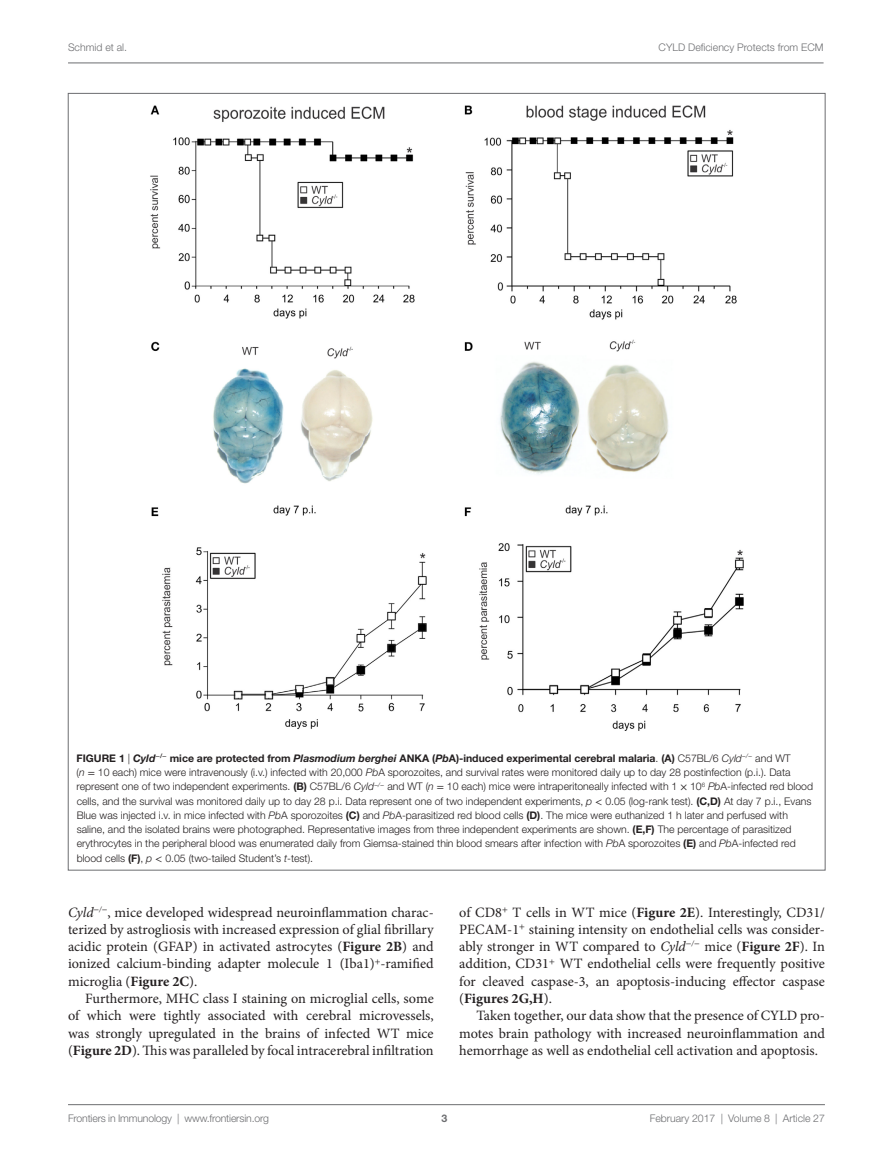
<style>
.page{position:relative;width:893px;height:1170px;background:#fff}
.page>*{position:absolute;margin:0;border:0;box-sizing:border-box;transform-origin:0 0}
.t1{font:14.25px/17.2px "Minion Pro";color:#231f20;text-align:justify}
.t2{font:300 10.5px/14.2px "Helvetica Neue LT Std";color:#231f20}
.t3{font:300 10.5px "Helvetica Neue LT Std";color:#6c6d70}
.t4{font:700 10.5px "Helvetica Neue LT Std";color:#6c6d70}
.s1{font-weight:700}
.s2{font-weight:700;font-style:italic}
.s3{font-style:italic}
.s4{font-family:"STIX General";font-weight:400}
</style>
<div class="page">
<img style="left:150px;top:105px;width:594px;height:626px">
<hr style="left:68px;top:1104px;width:757px;height:1px;background:#6c6d70">
<hr style="left:68px;top:63px;width:755px;height:1px;background:#6c6d70">
<p class="t3" style="left:68px;top:41px;width:61px">Schmid et al.</p>
<p class="t3" style="left:659px;top:41px;width:166px">CYLD Deficiency Protects from ECM</p>
<p class="t2" style="left:77px;top:750px;width:738px"><span class="s1">Figure 1</span> | <span class="s2">Cyld</span><sup>−</sup><sup>/</sup><sup>−</sup> <span class="s1">mice are protected from</span> <span class="s2">Plasmodium berghei</span> <span class="s1">AN KA (</span><span class="s2">Pb</span><span class="s1">A)-induced experimental cerebral malaria</span>. <span class="s1">(A)</span> C57BL/6 <span class="s3">Cyld</span><sup>−</sup><sup>/</sup><sup>−</sup> and WT<br>(<span class="s3">n</span> <span class="s4">=</span> 10 each) mice were intravenously (i.v.) infected with 20,000 <span class="s3">Pb</span>A sporozoites, and survival rates were monitored daily up to day 28 postinfection (p.i.). Data represent one of two independent experiments. <span class="s1">(B)</span> C57BL/6 <span class="s3">Cyld</span><sup>−</sup><sup>/</sup><sup>−</sup> and WT (<span class="s3">n</span> <span class="s4">=</span> 10 each) mice were intraperitoneally infected with 1 <span class="s4">×</span> 10<sup>6</sup> <span class="s3">Pb</span>A-infected red blood cells, and the survival was monitored daily up to day 28 p.i. Data represent one of two independent experiments, <span class="s3">p</span> <span class="s4">&lt;</span> 0.05 (log-rank test). <span class="s1">(C,D)</span> At day 7 p.i., Evans Blue was injected i.v. in mice infected with <span class="s3">Pb</span>A sporozoites <span class="s1">(C)</span> and <span class="s3">Pb</span>A-parasitized red blood cells <span class="s1">(D)</span>. The mice were euthanized 1 h later and perfused with saline, and the isolated brains were photographed. Representative images from three independent experiments are shown. <span class="s1">(E,F)</span> The percentage of parasitized erythrocytes in the peripheral blood was enumerated daily from Giemsa-stained thin blood smears after infection with <span class="s3">Pb</span>A sporozoites <span class="s1">(E)</span> and <span class="s3">Pb</span>A-infected red blood cells <span class="s1">(F)</span>, <span class="s3">p</span> <span class="s4">&lt;</span> 0.05 (two-tailed Student’s <span class="s3">t</span>-test).</p>
<p class="t1" style="left:68px;top:903px;width:367px"><span class="s3">Cyld</span><sup>−</sup><sup>/</sup><sup>−</sup>, mice developed widespread neuroinflammation charac&shy;terized by astrogliosis with increased expression of glial fibrillary acidic protein (GFAP) in activated astrocytes (<span class="s1">Figure 2B</span>) and ionized calcium-binding adapter molecule 1 (Iba1)<sup>+</sup>-ramified microglia (<span class="s1">Figure 2C</span>).</p>
<p class="t1" style="left:68px;top:989px;width:367px;text-indent:17px">Furthermore, MHC class I staining on microglial cells, some of which were tightly associated with cerebral microvessels, was strongly upregulated in the brains of infected WT mice (<span class="s1">Figure 2D</span>). This was paralleled by focal intracerebral infiltration</p>
<p class="t1" style="left:459px;top:903px;width:367px">of CD8<sup>+</sup> T cells in WT mice (<span class="s1">Figure 2E</span>). Interestingly, CD31/ PECAM-1<sup>+</sup> staining intensity on endothelial cells was consider&shy;ably stronger in WT compared to <span class="s3">Cyld</span><sup>−</sup><sup>/</sup><sup>−</sup> mice (<span class="s1">Figure 2F</span>). In addition, CD31<sup>+</sup> WT endothelial cells were frequently positive for cleaved caspase-3, an apoptosis-inducing effector caspase (<span class="s1">Figures 2G,H</span>).</p>
<h1 class="t1" style="left:459px;top:1007px;width:367px;text-indent:17px">Taken together, our data show that the presence of CYLD pro&shy;motes brain pathology with increased neuroinflammation and hemorrhage as well as endothelial cell activation and apoptosis.</h1>
<p class="t3" style="left:68px;top:1111px;width:203px">Frontiers in Immunology | www.frontiersin.org</p>
<p class="t3" style="left:650px;top:1111px;width:177px">February 2017 | Volume 8 | Article 27</p>
<p class="t4" style="left:441px;top:1111px;width:7px">3</p>
</div>
